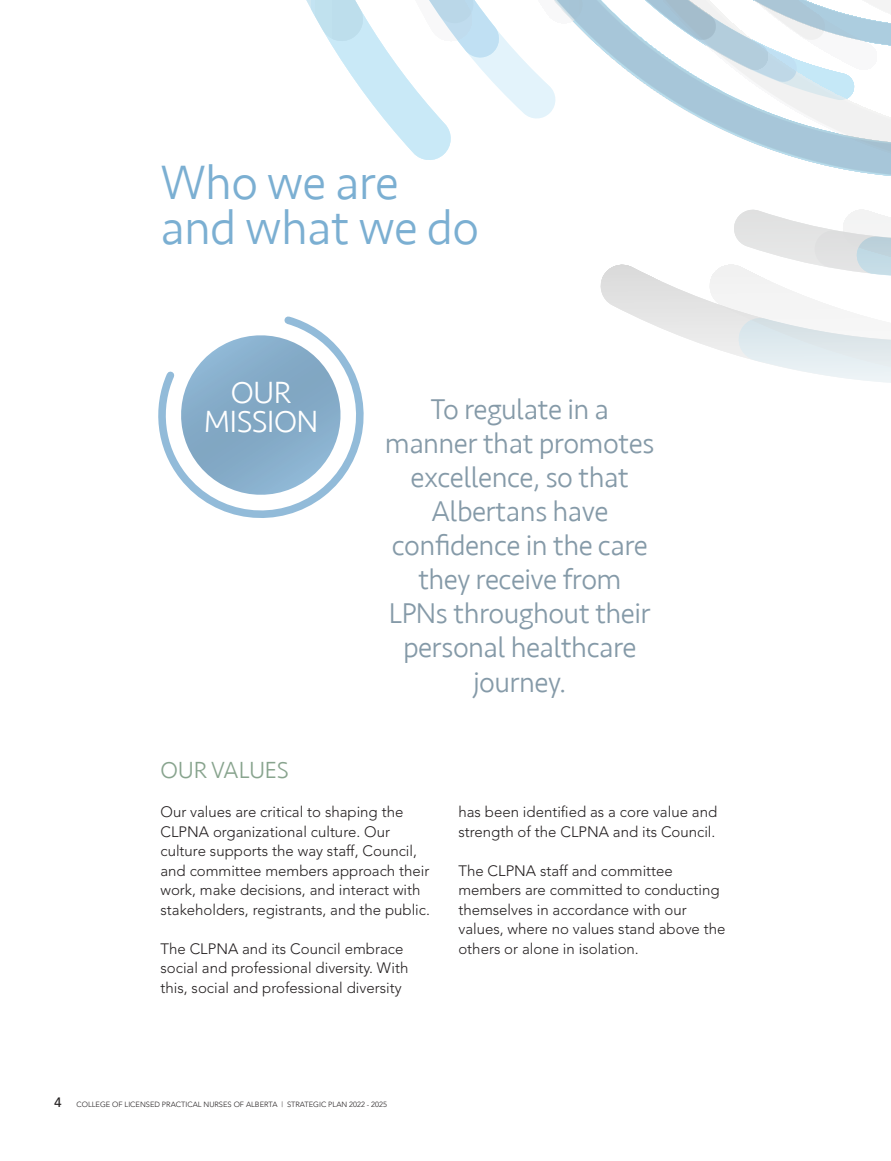
<style>
.page{position:relative;width:891px;height:1161px;background:#fff}
.page>*{position:absolute;margin:0;border:0;box-sizing:border-box;transform-origin:0 0}
.t1{font:300 49.5px "Seravek";letter-spacing:-.015em;color:#7bafd2}
.t2{font:300 31.5px "Seravek";letter-spacing:-.02em;color:#fff}
.t3{font:300 29.4px/34px "Seravek";letter-spacing:-.02em;color:#859aa8;text-align:center}
.t4{font:300 24px "Seravek";letter-spacing:-.01em;color:#88a48e}
.t5{font:300 15px/19.5px "Avenir";color:#231f20}
.t6{font:300 7.5px "Avenir";color:#231f20}
.s1{font-weight:500;font-size:13.5px}
</style>
<div class="page">
<svg style="left:762px;top:362px;width:129px;height:21px;fill:#ecf2f5"></svg>
<svg style="left:600px;top:281px;width:291px;height:81px"></svg>
<svg style="left:306px;top:0;width:585px;height:277px"></svg>
<svg style="left:158px;top:316px;width:206px;height:202px"></svg>
<p class="t1" style="left:160px;top:154px;width:240px">Who we are</p>
<p class="t1" style="left:160px;top:199px;width:320px">and what we do</p>
<p class="t2" style="left:231px;top:374px;width:62px">OUR</p>
<p class="t2" style="left:204px;top:403px;width:116px">MISSION</p>
<p class="t3" style="left:385px;top:393px;width:271px">To regulate in a manner that promotes excellence, so that<br>Albertans have confidence in the care they receive from<br>LPNs throughout their personal healthcare journey.</p>
<p class="t4" style="left:160px;top:756px;width:130px">OUR VALUES</p>
<p class="t5" style="left:160px;top:802px;width:271px">Our values are critical to shaping the CLPNA organizational culture. Our culture supports the way staff, Council, and committee members approach their work, make decisions, and interact with stakeholders, registrants, and the public.</p>
<p class="t5" style="left:160px;top:939px;width:249px">The CLPNA and its Council embrace social and professional diversity. With this, social and professional diversity</p>
<p class="t5" style="left:458px;top:802px;width:260px">has been identified as a core value and strength of the CLPNA and its Council.</p>
<p class="t5" style="left:458px;top:861px;width:269px">The CLPNA staff and committee members are committed to conducting themselves in accordance with our values, where no values stand above the others or alone in isolation.</p>
<p class="t6" style="left:54px;top:1100px;width:334px"><span class="s1">4</span> COLLEGE OF LICENSED PRACTICAL NURSES OF ALBERTA | STRATEGIC PLAN 2022 - 2025</p>
</div>
